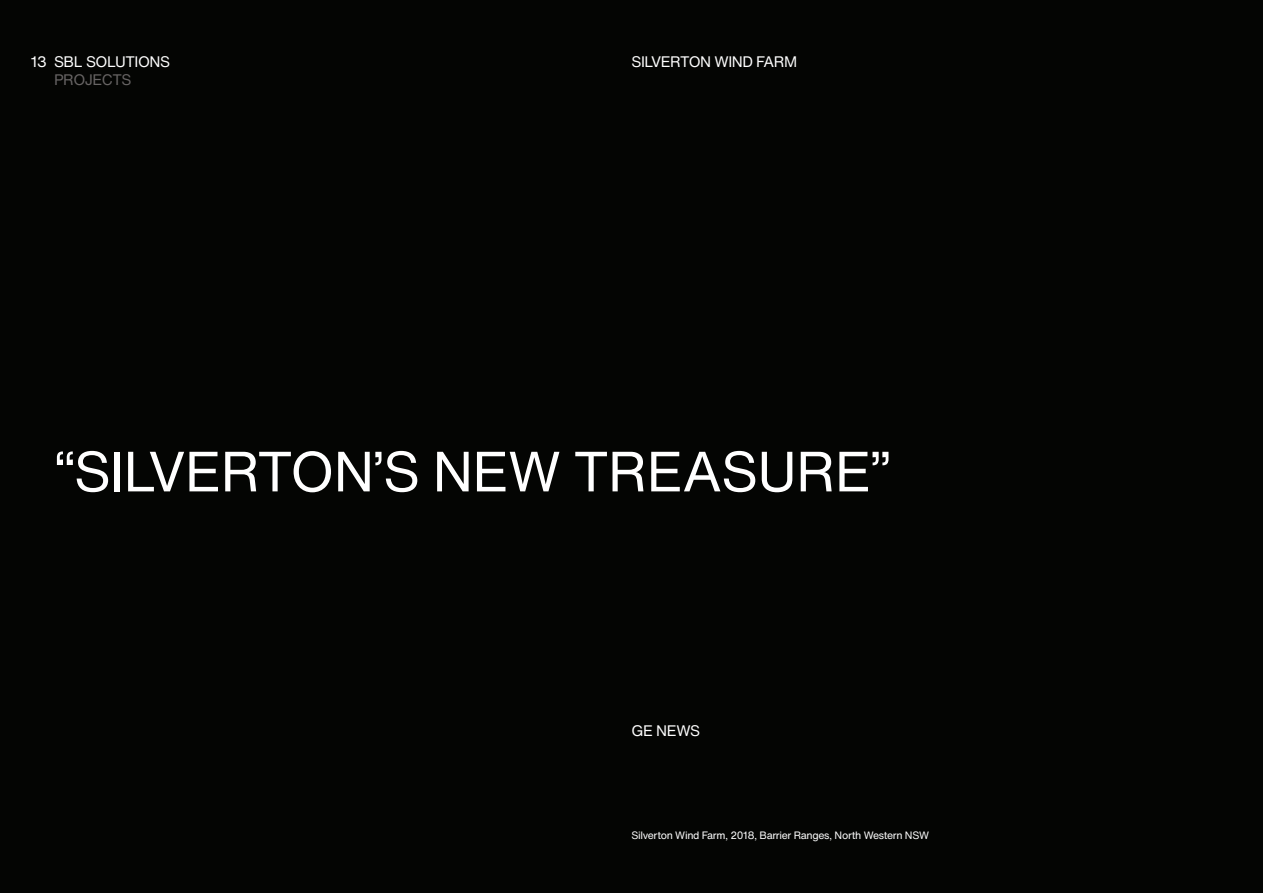
<style>
.page{position:relative;width:1263px;height:893px;background:#040503}
.page>*{position:absolute;margin:0;border:0;box-sizing:border-box;transform-origin:0 0}
.t1{font:55.65px "Helvetica Now Text";letter-spacing:-.02em;color:#fff}
.t2{font:15px "Helvetica Now Text";letter-spacing:-.03em;color:#fff}
.t3{font:15px "Helvetica Now Text";letter-spacing:-.03em;color:#676464}
.t4{font:10.5px "Helvetica Now Text";letter-spacing:-.03em;color:#fff}
</style>
<div class="page">
<h2 class="t2" style="left:31px;top:50px;width:17px">13</h2>
<h2 class="t2" style="left:631px;top:50px;width:167px">SILVERTON WIND FARM</h2>
<h2 class="t2" style="left:54px;top:50px;width:118px">SBL SOLUTIONS</h2>
<h2 class="t3" style="left:54px;top:68px;width:79px">PROJECTS</h2>
<h1 class="t1" style="left:54px;top:430px;width:839px">“SILVERTON’S NEW TREASURE”</h1>
<h2 class="t2" style="left:631px;top:720px;width:70px">GE NEWS</h2>
<p class="t4" style="left:631px;top:827px;width:299px">Silverton Wind Farm, 2018, Barrier Ranges, North Western NSW</p>
</div>
